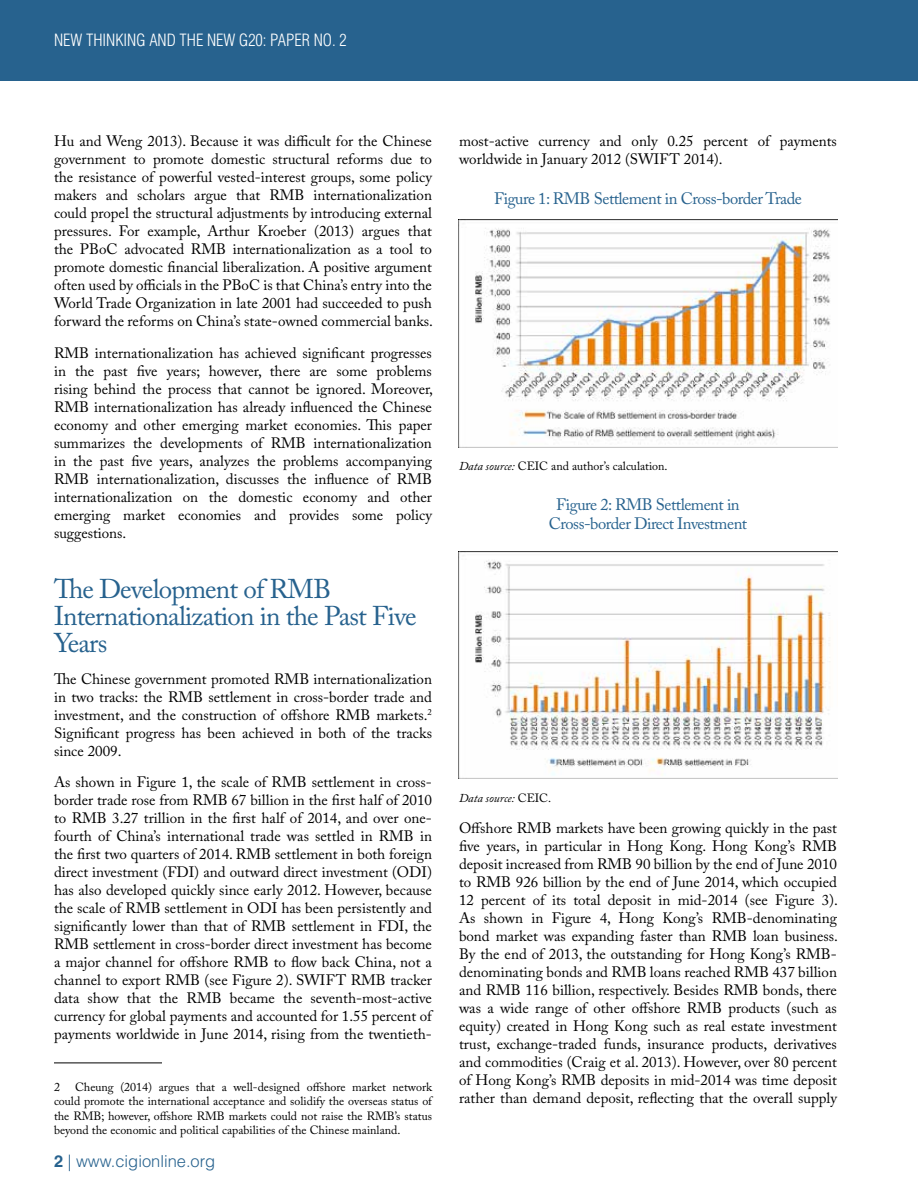
<style>
.page{position:relative;width:918px;height:1188px;background:#fff}
.page>*{position:absolute;margin:0;border:0;box-sizing:border-box;transform-origin:0 0}
.t1{font:27px/27px "Adobe Caslon Pro";letter-spacing:-.03em;color:#27628e}
.t2{font:16.5px/19.5px "Adobe Caslon Pro";letter-spacing:-.03em;color:#27628e;text-align:center}
.t3{font:300 condensed 16.5px "Helvetica LT Std";color:#fff}
.t4{font:300 16.5px "Helvetica LT Std";color:#27628e}
.t5{font:15px/18px "Adobe Caslon Pro";color:#000;text-align:justify}
.t6{font:12px/14.4px "Adobe Caslon Pro";color:#000;text-align:justify}
.t7{font:italic 12px "Adobe Caslon Pro";color:#000}
.s1{font-weight:700}
.s2{font-style:italic}
.s3{font-style:normal}
</style>
<div class="page">
<div style="left:0;top:0;width:918px;height:81px;background:#27628e"></div>
<hr style="left:54px;top:1063px;width:108px;height:1px;background:#000">
<img style="left:459px;top:220px;width:378px;height:227px">
<img style="left:459px;top:551px;width:378px;height:228px">
<p class="t3" style="left:54px;top:30px;width:294px">NEW THINKING AND THE NEW G20: PAPER NO. 2</p>
<p class="t5" style="left:54px;top:132px;width:381px">Hu and Weng 2013). Because it was difficult for the Chinese government to promote domestic structural reforms due to the resistance of powerful vested-interest groups, some policy makers and scholars argue that RMB internationalization could propel the structural adjustments by introducing external pressures. For example, Arthur Kroeber (2013) argues that the PBoC advocated RMB internationalization as a tool to promote domestic financial liberalization. A positive argument often used by officials in the PBoC is that China’s entry into the World Trade Organization in late 2001 had succeeded to push forward the reforms on China’s state-owned commercial banks.</p>
<p class="t5" style="left:54px;top:343px;width:381px">RMB internationalization has achieved significant progresses in the past five years; however, there are some problems rising behind the process that cannot be ignored. Moreover, RMB internationalization has already influenced the Chinese economy and other emerging market economies. This paper summarizes the developments of RMB internationalization in the past five years, analyzes the problems accompanying RMB internationalization, discusses the influence of RMB internationalization on the domestic economy and other emerging market economies and provides some policy suggestions.</p>
<h1 class="t1" style="left:54px;top:575px;width:364px">The Development of RMB<br>Internationalization in the Past Five<br>Years</h1>
<p class="t5" style="left:54px;top:670px;width:380px">The Chinese government promoted RMB internationalization in two tracks: the RMB settlement in cross-border trade and investment, and the construction of offshore RMB markets.<sup>2<br></sup>Significant progress has been achieved in both of the tracks since 2009.</p>
<p class="t5" style="left:54px;top:773px;width:380px">As shown in Figure 1, the scale of RMB settlement in cross&shy;border trade rose from RMB 67 billion in the first half of 2010 to RMB 3.27 trillion in the first half of 2014, and over one&shy;fourth of China’s international trade was settled in RMB in the first two quarters of 2014. RMB settlement in both foreign direct investment (FDI) and outward direct investment (ODI) has also developed quickly since early 2012. However, because the scale of RMB settlement in ODI has been persistently and significantly lower than that of RMB settlement in FDI, the RMB settlement in cross-border direct investment has become a major channel for offshore RMB to flow back China, not a channel to export RMB (see Figure 2). SWIFT RMB tracker data show that the RMB became the seventh-most-active currency for global payments and accounted for 1.55 percent of payments worldwide in June 2014, rising from the twentieth-</p>
<p class="t6" style="left:54px;top:1079px;width:7px">2</p>
<p class="t6" style="left:54px;top:1079px;width:380px;text-indent:21px">Cheung (2014) argues that a well-designed offshore market network could promote the international acceptance and solidify the overseas status of the RMB; however, offshore RMB markets could not raise the RMB’s status beyond the economic and political capabilities of the Chinese mainland.</p>
<p class="t4" style="left:54px;top:1151px;width:163px"><span class="s1">2</span> | www.cigionline.org</p>
<p class="t5" style="left:459px;top:132px;width:379px">most-active currency and only 0.25 percent of payments worldwide in January 2012 (SWIFT 2014).</p>
<p class="t2" style="left:494px;top:188px;width:309px">Figure 1: RMB Settlement in Cross-border Trade</p>
<p class="t6" style="left:459px;top:459px;width:210px"><span class="s2">Data source:</span> CEIC and author’s calculation.</p>
<p class="t2" style="left:549px;top:495px;width:200px">Figure 2: RMB Settlement in<br>Cross-border Direct Investment</p>
<p class="t7" style="left:459px;top:791px;width:94px">Data source: <span class="s3">CEIC.</span></p>
<p class="t5" style="left:459px;top:819px;width:381px">Offshore RMB markets have been growing quickly in the past five years, in particular in Hong Kong. Hong Kong’s RMB deposit increased from RMB 90 billion by the end of June 2010 to RMB 926 billion by the end of June 2014, which occupied 12 percent of its total deposit in mid-2014 (see Figure 3).<br>As shown in Figure 4, Hong Kong’s RMB-denominating bond market was expanding faster than RMB loan business.<br>By the end of 2013, the outstanding for Hong Kong’s RMB&shy;denominating bonds and RMB loans reached RMB 437 billion and RMB 116 billion, respectively. Besides RMB bonds, there was a wide range of other offshore RMB products (such as equity) created in Hong Kong such as real estate investment trust, exchange-traded funds, insurance products, derivatives and commodities (Craig et al. 2013). However, over 80 percent of Hong Kong’s RMB deposits in mid-2014 was time deposit rather than demand deposit, reflecting that the overall supply</p>
</div>
